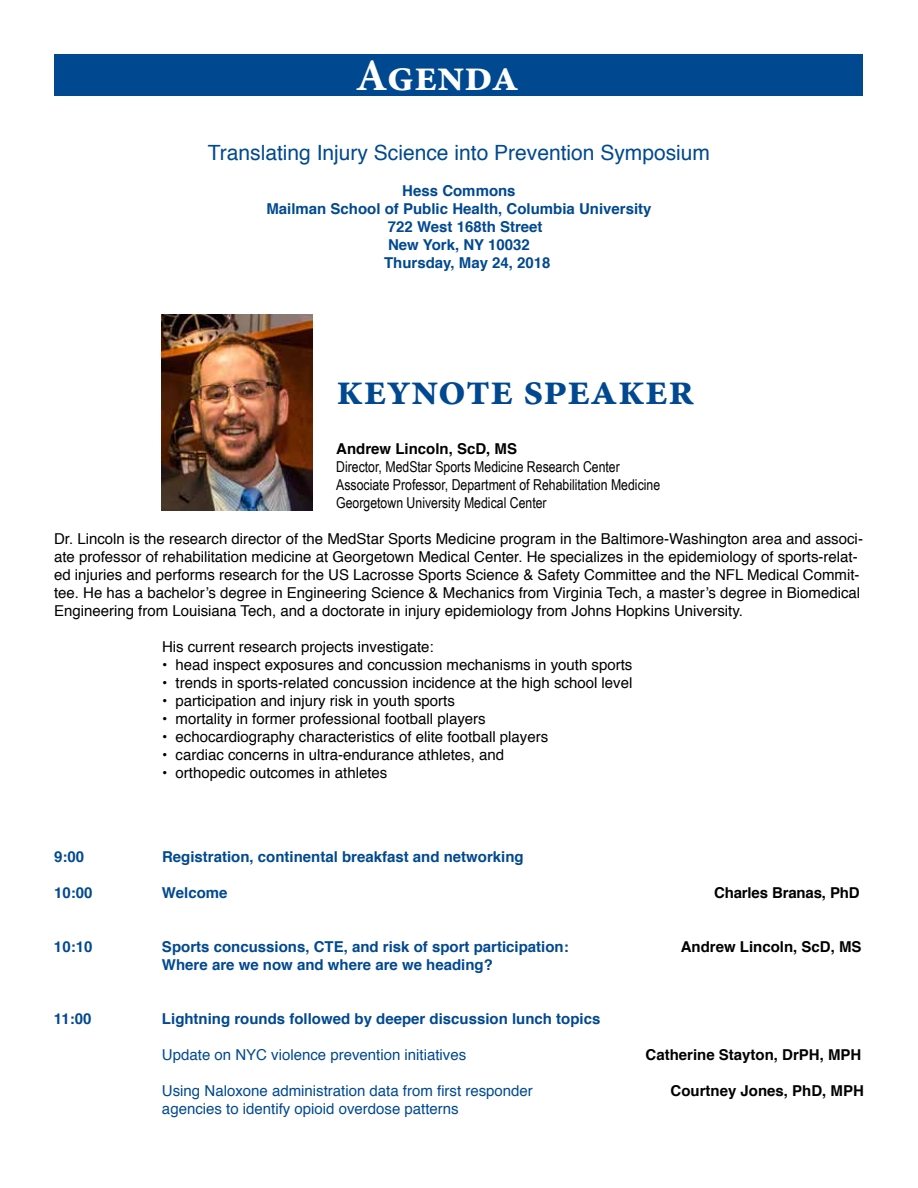
<style>
.page{position:relative;width:918px;height:1188px;background:#fff}
.page>*{position:absolute;margin:0;border:0;box-sizing:border-box;transform-origin:0 0}
.t1{font:700 45px "Minion Pro";color:#004990}
.t2{font:700 45px "Minion Pro";color:#fff}
.t3{font:21px "Helvetica";color:#004990}
.t4{font:15px/18px "Helvetica";color:#000}
.t5{font:700 15px "Helvetica";color:#004990}
.t6{font:15px/18px "Arial Narrow";color:#000}
.t7{font:15px "Helvetica";color:#004990}
.t8{font:700 15px "Helvetica";color:#000}
</style>
<div class="page">
<div style="left:55px;top:54px;width:808px;height:41px;background:#004990"></div>
<img style="left:161px;top:314px;width:152px;height:197px">
<h1 class="t2" style="left:356px;top:44px;width:165px">Agenda</h1>
<h2 class="t3" style="left:208px;top:136px;width:504px">Translating Injury Science into Prevention Symposium</h2>
<p class="t5" style="left:402px;top:178px;width:115px">Hess Commons</p>
<p class="t5" style="left:266px;top:196px;width:387px">Mailman School of Public Health, Columbia University</p>
<p class="t5" style="left:388px;top:214px;width:156px">722 West 168th Street</p>
<p class="t5" style="left:388px;top:232px;width:143px">New York, NY 10032</p>
<p class="t5" style="left:384px;top:250px;width:168px">Thursday, May 24, 2018</p>
<h1 class="t1" style="left:336px;top:358px;width:360px">keynote speaker</h1>
<p class="t8" style="left:336px;top:436px;width:182px">Andrew Lincoln, ScD, MS</p>
<p class="t6" style="left:336px;top:457px;width:326px">Director, MedStar Sports Medicine Research Center<br>Associate Professor, Department of Rehabilitation Medicine<br>Georgetown University Medical Center</p>
<p class="t4" style="left:54px;top:530px;width:811px">Dr. Lincoln is the research director of the MedStar Sports Medicine program in the Baltimore-Washington area and associ&shy;ate professor of rehabilitation medicine at Georgetown Medical Center. He specializes in the epidemiology of sports-relat&shy;ed injuries and performs research for the US Lacrosse Sports Science &amp; Safety Committee and the NFL Medical Commit&shy;tee. He has a bachelor’s degree in Engineering Science &amp; Mechanics from Virginia Tech, a master’s degree in Biomedical Engineering from Louisiana Tech, and a doctorate in injury epidemiology from Johns Hopkins University.</p>
<p class="t4" style="left:162px;top:638px;width:273px">His current research projects investigate:</p>
<p class="t4" style="left:162px;top:656px;width:472px">• head inspect exposures and concussion mechanisms in youth sports</p>
<p class="t4" style="left:162px;top:674px;width:472px">• trends in sports-related concussion incidence at the high school level</p>
<p class="t4" style="left:162px;top:692px;width:294px">• participation and injury risk in youth sports</p>
<p class="t4" style="left:162px;top:710px;width:325px">• mortality in former professional football players</p>
<p class="t4" style="left:162px;top:728px;width:388px">• echocardiography characteristics of elite football players</p>
<p class="t4" style="left:162px;top:746px;width:344px">• cardiac concerns in ultra-endurance athletes, and</p>
<p class="t4" style="left:162px;top:764px;width:227px">• orthopedic outcomes in athletes</p>
<p class="t5" style="left:54px;top:844px;width:32px">9:00</p>
<p class="t5" style="left:162px;top:844px;width:363px">Registration, continental breakfast and networking</p>
<p class="t5" style="left:54px;top:880px;width:40px">10:00</p>
<p class="t5" style="left:162px;top:880px;width:67px">Welcome</p>
<p class="t8" style="left:714px;top:880px;width:147px">Charles Branas, PhD</p>
<p class="t5" style="left:54px;top:934px;width:40px">10:10</p>
<p class="t5" style="left:162px;top:934px;width:408px">Sports concussions, CTE, and risk of sport participation:</p>
<p class="t8" style="left:681px;top:934px;width:182px">Andrew Lincoln, ScD, MS</p>
<p class="t5" style="left:162px;top:952px;width:332px">Where are we now and where are we heading?</p>
<p class="t5" style="left:54px;top:1006px;width:39px">11:00</p>
<p class="t5" style="left:162px;top:1006px;width:440px">Lightning rounds followed by deeper discussion lunch topics</p>
<p class="t7" style="left:162px;top:1043px;width:306px">Update on NYC violence prevention initiatives</p>
<p class="t8" style="left:646px;top:1042px;width:217px">Catherine Stayton, DrPH, MPH</p>
<p class="t7" style="left:162px;top:1079px;width:372px">Using Naloxone administration data from first responder</p>
<p class="t8" style="left:671px;top:1078px;width:195px">Courtney Jones, PhD, MPH</p>
<p class="t7" style="left:162px;top:1097px;width:298px">agencies to identify opioid overdose patterns</p>
</div>
